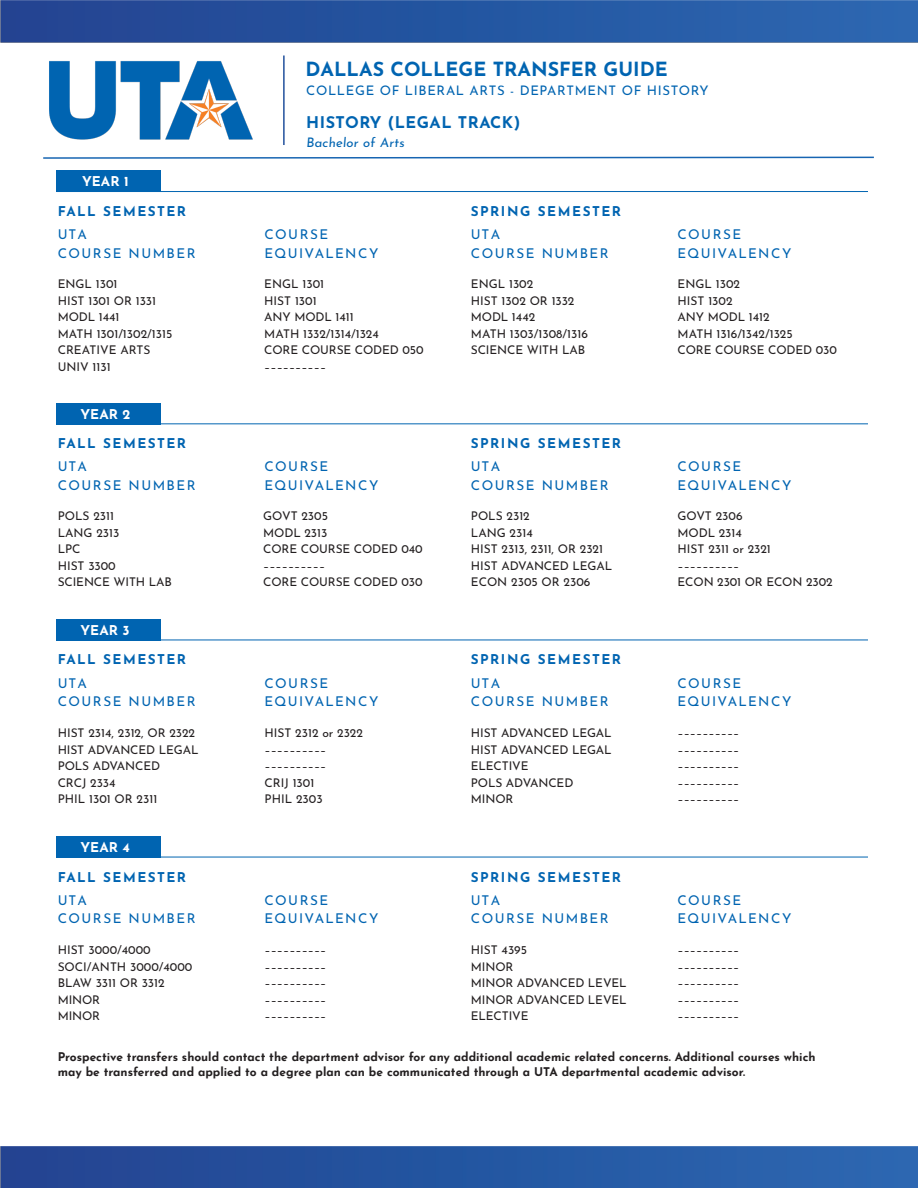
<style>
.page{position:relative;width:918px;height:1188px;background:#fff}
.page>*{position:absolute;margin:0;border:0;box-sizing:border-box;transform-origin:0 0}
.t1{font:700 19.5px "Josefin Sans";color:#0064b1}
.t2{font:700 16.05px "Josefin Sans";letter-spacing:.03em;color:#0064b1}
.t3{font:13.5px "Josefin Sans";letter-spacing:.11em;color:#0064b1}
.t4{font:700 13.5px "Josefin Sans";letter-spacing:.11em;color:#0064b1}
.t5{font:700 13.5px "Josefin Sans";color:#fff}
.t6{font:13.2px "Josefin Sans";letter-spacing:.05em;color:#0064b1}
.t7{font:12px "Josefin Sans";letter-spacing:-.005em;color:#231f20}
.t8{font:700 12px "Josefin Sans";color:#231f20}
.s1{font-style:inherit}
</style>
<div class="page">
<img style="left:0;top:1146px;width:918px;height:42px">
<hr style="left:283px;top:56px;width:2px;height:89px;background:#23519d">
<img style="left:49px;top:61px;width:204px;height:79px">
<img style="left:0;top:0;width:918px;height:43px">
<svg style="left:43px;top:156px;width:831px;height:3px"></svg>
<hr style="left:57px;top:191px;width:811px;height:1px;background:#0064b1">
<div style="left:57px;top:170px;width:104px;height:21px;background:#0064b1"></div>
<hr style="left:57px;top:423px;width:811px;height:1px;background:#0064b1">
<div style="left:57px;top:403px;width:104px;height:21px;background:#0064b1"></div>
<hr style="left:57px;top:640px;width:811px;height:1px;background:#0064b1">
<div style="left:57px;top:619px;width:104px;height:21px;background:#0064b1"></div>
<hr style="left:57px;top:857px;width:811px;height:1px;background:#0064b1">
<div style="left:57px;top:836px;width:104px;height:21px;background:#0064b1"></div>
<p class="t5" style="left:82px;top:169px;width:48px">YEAR 1</p>
<p class="t1" style="left:306px;top:51px;width:364px"><span class="s1">DALLAS</span> COLLEGE TRANSFER GUIDE</p>
<p class="t6" style="left:306px;top:79px;width:404px">COLLEGE OF LIBERAL ARTS - DEPARTMENT OF HISTORY</p>
<p class="t2" style="left:306px;top:108px;width:216px">HISTORY (LEGAL TRACK)</p>
<p class="t6" style="left:306px;top:132px;width:102px">Bachelor of Arts</p>
<p class="t4" style="left:58px;top:199px;width:130px">FALL SEMESTER</p>
<p class="t4" style="left:471px;top:199px;width:152px">SPRING SEMESTER</p>
<p class="t3" style="left:58px;top:223px;width:31px">UTA</p>
<p class="t3" style="left:58px;top:242px;width:139px">COURSE NUMBER</p>
<p class="t3" style="left:471px;top:223px;width:31px">UTA</p>
<p class="t3" style="left:471px;top:242px;width:139px">COURSE NUMBER</p>
<p class="t3" style="left:265px;top:223px;width:65px">COURSE</p>
<p class="t3" style="left:265px;top:242px;width:115px">EQUIVALENCY</p>
<p class="t7" style="left:58px;top:274px;width:61px">ENGL 1301</p>
<p class="t7" style="left:58px;top:290px;width:100px">HIST 1301 OR 1331</p>
<p class="t7" style="left:58px;top:307px;width:63px">MODL 1441</p>
<p class="t7" style="left:58px;top:323px;width:116px">MATH 1301/1302/1315</p>
<p class="t7" style="left:58px;top:340px;width:94px">CREATIVE ARTS</p>
<p class="t7" style="left:58px;top:356px;width:55px">UNIV 1131</p>
<p class="t7" style="left:264px;top:274px;width:61px">ENGL 1301</p>
<p class="t7" style="left:264px;top:290px;width:54px">HIST 1301</p>
<p class="t7" style="left:264px;top:307px;width:91px">ANY MODL 1411</p>
<p class="t7" style="left:264px;top:323px;width:116px">MATH 1332/1314/1324</p>
<p class="t7" style="left:264px;top:340px;width:161px">CORE COURSE CODED 050</p>
<p class="t7" style="left:264px;top:356px;width:63px">––––––––––</p>
<p class="t7" style="left:471px;top:274px;width:64px">ENGL 1302</p>
<p class="t7" style="left:471px;top:290px;width:105px">HIST 1302 OR 1332</p>
<p class="t7" style="left:471px;top:307px;width:66px">MODL 1442</p>
<p class="t7" style="left:471px;top:323px;width:119px">MATH 1303/1308/1316</p>
<p class="t7" style="left:471px;top:340px;width:116px">SCIENCE WITH LAB</p>
<p class="t5" style="left:80px;top:402px;width:51px">YEAR 2</p>
<p class="t4" style="left:58px;top:432px;width:130px">FALL SEMESTER</p>
<p class="t4" style="left:471px;top:432px;width:152px">SPRING SEMESTER</p>
<p class="t3" style="left:58px;top:455px;width:31px">UTA</p>
<p class="t3" style="left:58px;top:474px;width:139px">COURSE NUMBER</p>
<p class="t3" style="left:471px;top:455px;width:31px">UTA</p>
<p class="t3" style="left:471px;top:474px;width:139px">COURSE NUMBER</p>
<p class="t3" style="left:265px;top:455px;width:65px">COURSE</p>
<p class="t3" style="left:265px;top:474px;width:115px">EQUIVALENCY</p>
<p class="t7" style="left:58px;top:506px;width:58px">POLS 2311</p>
<p class="t7" style="left:58px;top:523px;width:63px">LANG 2313</p>
<p class="t7" style="left:58px;top:539px;width:24px">LPC</p>
<p class="t7" style="left:58px;top:556px;width:60px">HIST 3300</p>
<p class="t7" style="left:58px;top:572px;width:116px">SCIENCE WITH LAB</p>
<p class="t7" style="left:263px;top:506px;width:66px">GOVT 2305</p>
<p class="t7" style="left:263px;top:523px;width:66px">MODL 2313</p>
<p class="t7" style="left:263px;top:539px;width:161px">CORE COURSE CODED 040</p>
<p class="t7" style="left:263px;top:556px;width:63px">––––––––––</p>
<p class="t7" style="left:263px;top:572px;width:161px">CORE COURSE CODED 030</p>
<p class="t7" style="left:471px;top:506px;width:60px">POLS 2312</p>
<p class="t7" style="left:471px;top:523px;width:63px">LANG 2314</p>
<p class="t7" style="left:471px;top:539px;width:134px">HIST 2313, 2311, OR 2321</p>
<p class="t7" style="left:471px;top:556px;width:143px">HIST ADVANCED LEGAL</p>
<p class="t7" style="left:471px;top:572px;width:121px">ECON 2305 OR 2306</p>
<p class="t5" style="left:80px;top:618px;width:51px">YEAR 3</p>
<p class="t4" style="left:58px;top:648px;width:130px">FALL SEMESTER</p>
<p class="t4" style="left:471px;top:648px;width:152px">SPRING SEMESTER</p>
<p class="t3" style="left:58px;top:672px;width:31px">UTA</p>
<p class="t3" style="left:58px;top:690px;width:139px">COURSE NUMBER</p>
<p class="t3" style="left:471px;top:672px;width:31px">UTA</p>
<p class="t3" style="left:471px;top:690px;width:139px">COURSE NUMBER</p>
<p class="t3" style="left:265px;top:672px;width:65px">COURSE</p>
<p class="t3" style="left:265px;top:690px;width:115px">EQUIVALENCY</p>
<p class="t7" style="left:58px;top:723px;width:139px">HIST 2314, 2312, OR 2322</p>
<p class="t7" style="left:58px;top:739px;width:142px">HIST ADVANCED LEGAL</p>
<p class="t7" style="left:58px;top:756px;width:104px">POLS ADVANCED</p>
<p class="t7" style="left:58px;top:772px;width:59px">CRCJ 2334</p>
<p class="t7" style="left:58px;top:789px;width:101px">PHIL 1301 OR 2311</p>
<p class="t7" style="left:265px;top:723px;width:100px">HIST 2312 or 2322</p>
<p class="t7" style="left:265px;top:739px;width:63px">––––––––––</p>
<p class="t7" style="left:265px;top:756px;width:63px">––––––––––</p>
<p class="t7" style="left:265px;top:772px;width:51px">CRIJ 1301</p>
<p class="t7" style="left:265px;top:789px;width:60px">PHIL 2303</p>
<p class="t7" style="left:471px;top:723px;width:142px">HIST ADVANCED LEGAL</p>
<p class="t7" style="left:471px;top:739px;width:142px">HIST ADVANCED LEGAL</p>
<p class="t7" style="left:471px;top:756px;width:59px">ELECTIVE</p>
<p class="t7" style="left:471px;top:772px;width:104px">POLS ADVANCED</p>
<p class="t7" style="left:471px;top:789px;width:44px">MINOR</p>
<p class="t5" style="left:80px;top:835px;width:51px">YEAR 4</p>
<p class="t4" style="left:58px;top:865px;width:130px">FALL SEMESTER</p>
<p class="t4" style="left:471px;top:865px;width:152px">SPRING SEMESTER</p>
<p class="t3" style="left:58px;top:889px;width:31px">UTA</p>
<p class="t3" style="left:58px;top:907px;width:139px">COURSE NUMBER</p>
<p class="t3" style="left:471px;top:889px;width:31px">UTA</p>
<p class="t3" style="left:471px;top:907px;width:139px">COURSE NUMBER</p>
<p class="t3" style="left:265px;top:889px;width:65px">COURSE</p>
<p class="t3" style="left:265px;top:907px;width:115px">EQUIVALENCY</p>
<p class="t7" style="left:58px;top:940px;width:95px">HIST 3000/4000</p>
<p class="t7" style="left:58px;top:956px;width:136px">SOCI/ANTH 3000/4000</p>
<p class="t7" style="left:58px;top:973px;width:108px">BLAW 3311 OR 3312</p>
<p class="t7" style="left:58px;top:989px;width:44px">MINOR</p>
<p class="t7" style="left:58px;top:1006px;width:44px">MINOR</p>
<p class="t7" style="left:265px;top:940px;width:63px">––––––––––</p>
<p class="t7" style="left:265px;top:956px;width:63px">––––––––––</p>
<p class="t7" style="left:265px;top:973px;width:63px">––––––––––</p>
<p class="t7" style="left:265px;top:989px;width:63px">––––––––––</p>
<p class="t7" style="left:265px;top:1006px;width:63px">––––––––––</p>
<p class="t7" style="left:471px;top:940px;width:58px">HIST 4395</p>
<p class="t7" style="left:471px;top:956px;width:44px">MINOR</p>
<p class="t7" style="left:471px;top:973px;width:157px">MINOR ADVANCED LEVEL</p>
<p class="t7" style="left:471px;top:989px;width:157px">MINOR ADVANCED LEVEL</p>
<p class="t7" style="left:471px;top:1006px;width:59px">ELECTIVE</p>
<p class="t3" style="left:678px;top:223px;width:65px">COURSE</p>
<p class="t3" style="left:678px;top:242px;width:115px">EQUIVALENCY</p>
<p class="t7" style="left:678px;top:274px;width:64px">ENGL 1302</p>
<p class="t7" style="left:678px;top:290px;width:57px">HIST 1302</p>
<p class="t7" style="left:678px;top:307px;width:94px">ANY MODL 1412</p>
<p class="t7" style="left:678px;top:323px;width:117px">MATH 1316/1342/1325</p>
<p class="t7" style="left:678px;top:340px;width:161px">CORE COURSE CODED 030</p>
<p class="t3" style="left:678px;top:455px;width:65px">COURSE</p>
<p class="t3" style="left:678px;top:474px;width:115px">EQUIVALENCY</p>
<p class="t7" style="left:678px;top:506px;width:67px">GOVT 2306</p>
<p class="t7" style="left:678px;top:523px;width:66px">MODL 2314</p>
<p class="t7" style="left:678px;top:539px;width:95px">HIST 2311 or 2321</p>
<p class="t7" style="left:678px;top:556px;width:63px">––––––––––</p>
<p class="t7" style="left:678px;top:572px;width:156px">ECON 2301 OR ECON 2302</p>
<p class="t3" style="left:678px;top:672px;width:65px">COURSE</p>
<p class="t3" style="left:678px;top:690px;width:115px">EQUIVALENCY</p>
<p class="t7" style="left:678px;top:723px;width:63px">––––––––––</p>
<p class="t7" style="left:678px;top:739px;width:63px">––––––––––</p>
<p class="t7" style="left:678px;top:756px;width:63px">––––––––––</p>
<p class="t7" style="left:678px;top:772px;width:63px">––––––––––</p>
<p class="t7" style="left:678px;top:789px;width:63px">––––––––––</p>
<p class="t3" style="left:678px;top:889px;width:65px">COURSE</p>
<p class="t3" style="left:678px;top:907px;width:115px">EQUIVALENCY</p>
<p class="t7" style="left:678px;top:940px;width:63px">––––––––––</p>
<p class="t7" style="left:678px;top:956px;width:63px">––––––––––</p>
<p class="t7" style="left:678px;top:973px;width:63px">––––––––––</p>
<p class="t7" style="left:678px;top:989px;width:63px">––––––––––</p>
<p class="t7" style="left:678px;top:1006px;width:63px">––––––––––</p>
<p class="t8" style="left:58px;top:1046px;width:759px">Prospective transfers should contact the department advisor for any additional academic related concerns. Additional courses which</p>
<p class="t8" style="left:58px;top:1061px;width:689px">may be transferred and applied to a degree plan can be communicated through a UTA departmental academic advisor.</p>
</div>
